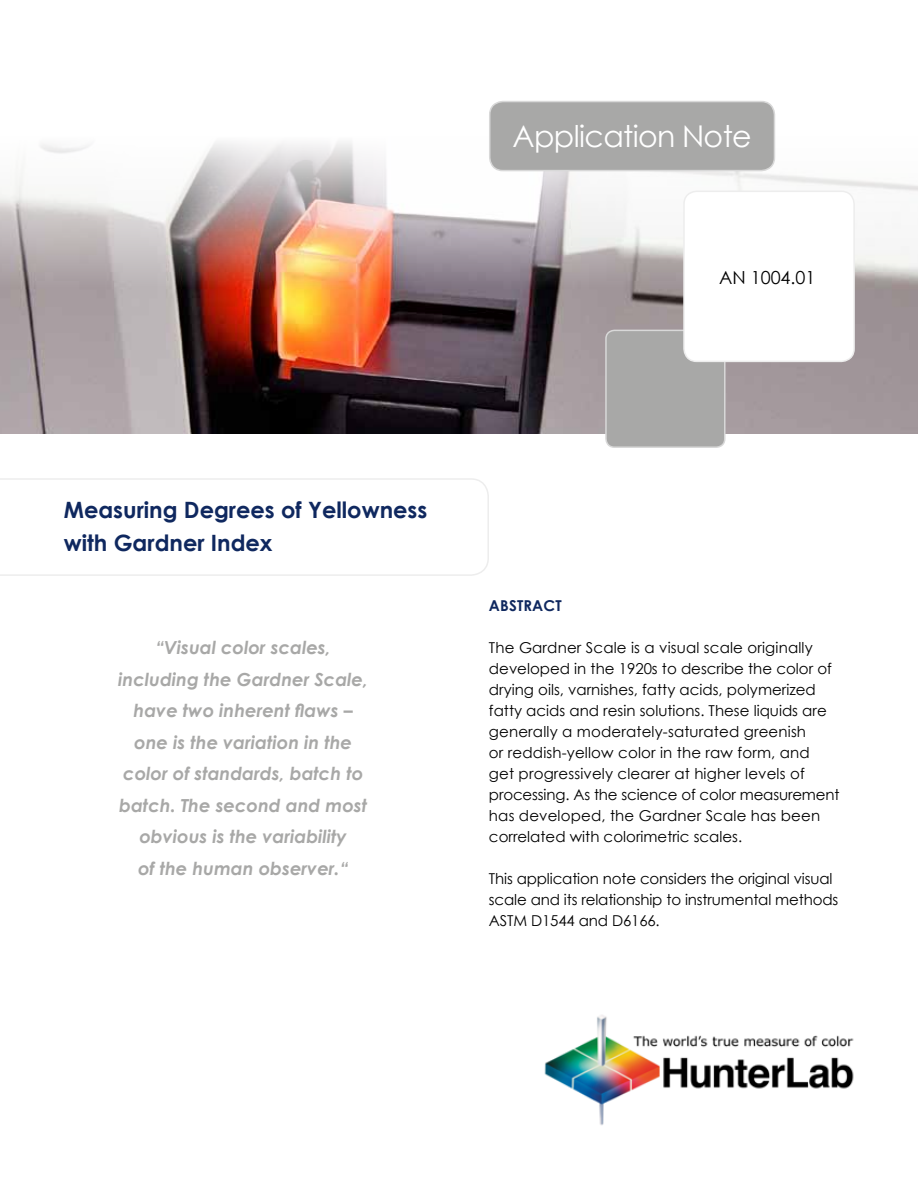
<style>
.page{position:relative;width:918px;height:1188px;background:#fff}
.page>*{position:absolute;margin:0;border:0;box-sizing:border-box;transform-origin:0 0}
.t1{font:30px "Century Gothic";letter-spacing:-.02em;color:#fff}
.t2{font:700 22.5px/33px "Century Gothic";color:#0f285f}
.t3{font:italic 700 18px/31.5px "Century Gothic";color:#a8a8a7;text-align:center}
.t4{font:18px "Century Gothic";color:#000}
.t5{font:15px/21px "Century Gothic";color:#000}
.t6{font:700 15px "Century Gothic";letter-spacing:.01em;color:#0f285f}
</style>
<div class="page">
<img style="left:0;top:142px;width:918px;height:292px">
<img style="left:544px;top:1015px;width:310px;height:110px">
<svg style="left:0;top:478px;width:489px;height:98px"></svg>
<div style="left:490px;top:102px;width:284px;height:69px;background:#a8a8a7;border-radius:13px"></div>
<div style="left:489px;top:101px;width:286px;height:70px;border:2px solid #d8d8d8;border-radius:13px"></div>
<div style="left:606px;top:330px;width:119px;height:117px;background:#a8a8a7;border-radius:9px"></div>
<div style="left:605px;top:330px;width:121px;height:118px;border:2px solid #d8d8d8;border-radius:9px"></div>
<div style="left:684px;top:191px;width:170px;height:170px;background:#fff;border-radius:13px"></div>
<div style="left:683px;top:191px;width:172px;height:171px;border:2px solid #ededed;border-radius:13px"></div>
<h1 class="t1" style="left:512px;top:116px;width:241px">Application Note</h1>
<p class="t4" style="left:719px;top:264px;width:98px">AN 1004.01</p>
<h2 class="t2" style="left:64px;top:493px;width:365px">Measuring Degrees of Yellowness with Gardner Index</h2>
<p class="t3" style="left:118px;top:631px;width:251px">“Visual color scales, including the Gardner Scale, have two inherent flaws – one is the variation in the color of standards, batch to batch. The second and most obvious is the variability<br>of the human observer.“</p>
<p class="t6" style="left:489px;top:594px;width:74px">Abstract</p>
<p class="t5" style="left:489px;top:637px;width:352px">The Gardner Scale is a visual scale originally developed in the 1920s to describe the color of drying oils, varnishes, fatty acids, polymerized fatty acids and resin solutions. These liquids are generally a moderately-saturated greenish<br>or reddish-yellow color in the raw form, and<br>get progressively clearer at higher levels of processing. As the science of color measurement has developed, the Gardner Scale has been correlated with colorimetric scales.</p>
<p class="t5" style="left:489px;top:868px;width:351px">This application note considers the original visual scale and its relationship to instrumental methods<br>ASTM D1544 and D6166.</p>
</div>
